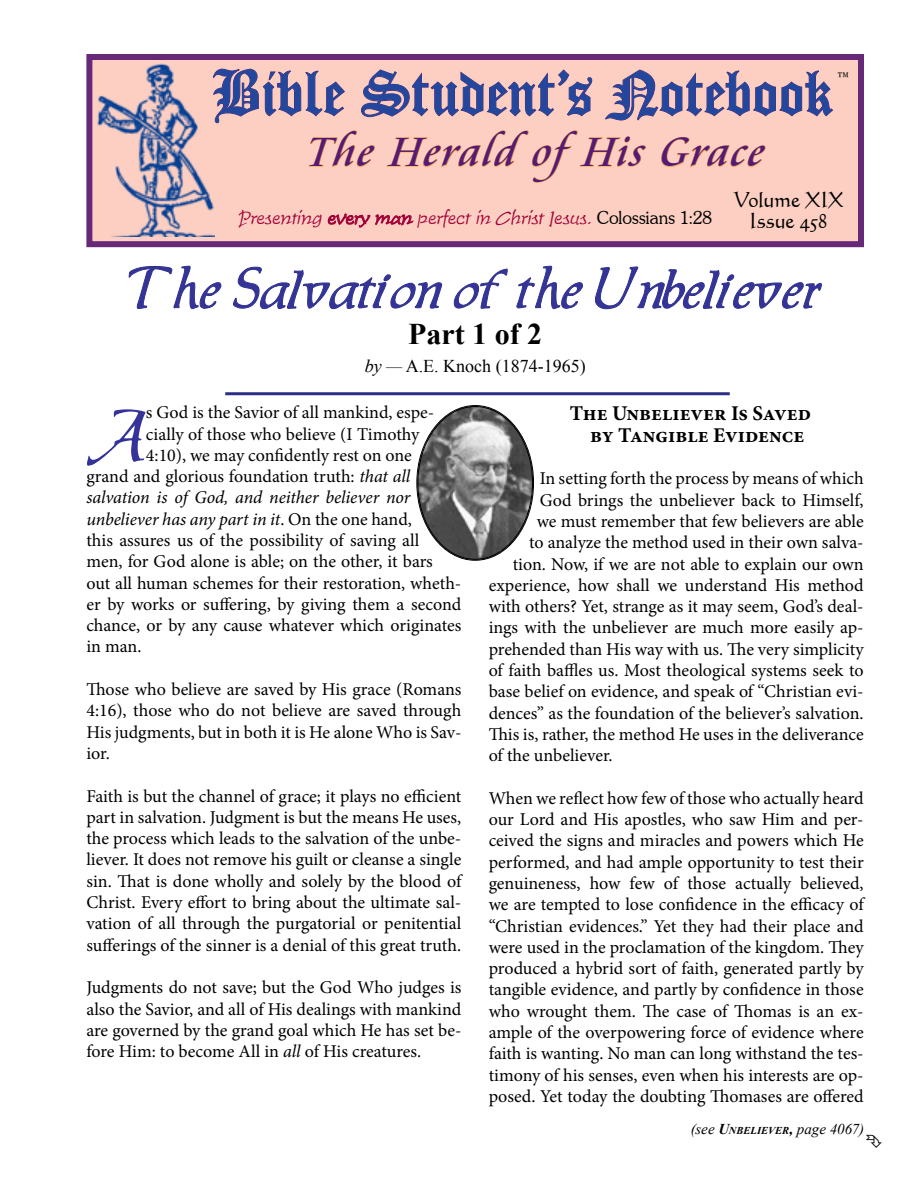
<style>
.page{position:relative;width:918px;height:1188px;background:#fff}
.page>*{position:absolute;margin:0;border:0;box-sizing:border-box;transform-origin:0 0}
.t1{font:73.8px "Allure SSK";color:#339}
.t2{font:69px "Cloister Black BT";color:#24479e}
.t3{font:54px "Allure SSK";color:#339}
.t4{font:italic 45px "Cataneo BT";color:#541b74}
.t5{font:700 30px "Times New Roman";color:#000}
.t6{font:700 21px/21.3px "Minion Pro";color:#000}
.t7{font:21px/21px "Calligraphic 421 BT Roman B";letter-spacing:-.005em;color:#000;text-align:center}
.t8{font:18px/21.3px "Minion Pro";color:#000;text-align:justify}
.t9{font:italic 18px "Minion Pro";letter-spacing:-.005em;color:#000}
.t10{font:italic 18px "Time Scr D Ligh";color:#a20037}
.t11{font:18px "Times New Roman";color:#000}
.t12{font:300 18px "Souvenir IT Cby BT";color:#000}
.t13{font:italic 15px "Times New Roman";color:#000}
.s1{font-family:"Souvenir IT Cby BT";font-weight:300;font-style:normal;color:#000}
.s2{font-style:italic}
.s3{font-weight:700}
.s4{font-weight:700;font-size:10.5px}
.s5{font-style:normal}
</style>
<div class="page">
<div style="left:86px;top:54px;width:778px;height:193px;background:#fccfc2;border:6px solid #672878"></div>
<svg style="left:215px;top:68px;width:130px;height:56px"></svg>
<svg style="left:361px;top:69px;width:232px;height:48px"></svg>
<svg style="left:605px;top:69px;width:228px;height:52px"></svg>
<svg style="left:308px;top:130px;width:67px;height:38px"></svg>
<svg style="left:386px;top:130px;width:260px;height:53px"></svg>
<svg style="left:661px;top:137px;width:105px;height:31px"></svg>
<hr style="left:225px;top:392px;width:505px;height:3px;background:#2b3086">
<svg style="left:327px;top:213px;width:87px;height:15px"></svg>
<img style="left:97px;top:64px;width:118px;height:172px">
<svg style="left:128px;top:265px;width:94px;height:44px"></svg>
<svg style="left:233px;top:266px;width:209px;height:43px"></svg>
<svg style="left:454px;top:268px;width:54px;height:41px"></svg>
<svg style="left:516px;top:265px;width:67px;height:44px"></svg>
<svg style="left:595px;top:266px;width:227px;height:43px"></svg>
<img style="left:417px;top:406px;width:116px;height:153px">
<h2 class="t2" style="left:212px;top:51px;width:621px">Bible Student’s Notebook</h2>
<p class="t12" style="left:836px;top:67px;width:16px">™</p>
<h3 class="t4" style="left:305px;top:124px;width:469px">The Herald ofHis Grace</h3>
<p class="t7" style="left:734px;top:188px;width:111px">Volume XIX<br>Issue 458</p>
<p class="t10" style="left:238px;top:208px;width:476px">Presenting every man perfect in Christ Jesus. <span class="s1">C o l o s s i a n s 1: 2 8</span></p>
<h3 class="t3" style="left:129px;top:266px;width:694px">The Salvation of the Unbeliever</h3>
<h3 class="t5" style="left:408px;top:313px;width:136px">Part 1 of 2</h3>
<p class="t11" style="left:365px;top:354px;width:222px"><span class="s2">by —</span> A.E. Knoch (1874-1965)</p>
<p class="t6" style="left:590px;top:403px;width:222px;text-indent:-20px">The Unbeliever Is Saved by Tangible Evidence</p>
<p class="t8" style="left:540px;top:468px;width:325px">In setting forth the process by means of which</p>
<p class="t8" style="left:540px;top:489px;width:325px">God brings the unbeliever back to Himself,</p>
<p class="t8" style="left:537px;top:511px;width:328px">we must remember that few believers are able</p>
<p class="t8" style="left:529px;top:532px;width:336px">to analyze the method used in their own salva-</p>
<p class="t8" style="left:513px;top:553px;width:353px">tion. Now, if we are not able to explain our own</p>
<p class="t8" style="left:489px;top:574px;width:377px">experience, how shall we understand His method</p>
<p class="t8" style="left:489px;top:596px;width:377px">with others? Yet, strange as it may seem, God’s deal-</p>
<p class="t8" style="left:489px;top:617px;width:377px">ings with the unbeliever are much more easily ap-</p>
<p class="t8" style="left:489px;top:638px;width:376px">prehended than His way with us. The very simplicity</p>
<p class="t8" style="left:489px;top:660px;width:376px">of faith baffles us. Most theological systems seek to</p>
<p class="t8" style="left:489px;top:681px;width:376px">base belief on evidence, and speak of “Christian evi-</p>
<p class="t8" style="left:489px;top:702px;width:377px">dences” as the foundation of the believer’s salvation.</p>
<p class="t8" style="left:489px;top:724px;width:377px">This is, rather, the method He uses in the deliverance</p>
<p class="t8" style="left:489px;top:745px;width:126px">of the unbeliever.</p>
<p class="t8" style="left:489px;top:787px;width:377px">When we reflect how few of those who actually heard our Lord and His apostles, who saw Him and per&shy;ceived the signs and miracles and powers which He performed, and had ample opportunity to test their genuineness, how few of those actually believed, we are tempted to lose confidence in the efficacy of “Christian evidences.” Yet they had their place and were used in the proclamation of the kingdom. They produced a hybrid sort of faith, generated partly by tangible evidence, and partly by confidence in those who wrought them. The case of Thomas is an ex&shy;ample of the overpowering force of evidence where faith is wanting. No man can long withstand the tes&shy;timony of his senses, even when his interests are op&shy;posed. Yet today the doubting Thomases are offered</p>
<p class="t13" style="left:691px;top:1119px;width:175px">(see <span class="s3">U</span><span class="s4">NBELIEVER</span><span class="s3">,</span> page 4067)</p>
<h1 class="t1" style="left:86px;top:404px;width:61px">A</h1>
<p class="t8" style="left:146px;top:402px;width:290px">s God is the Savior of all mankind, espe-</p>
<p class="t8" style="left:146px;top:423px;width:275px">cially of those who believe (I Timothy</p>
<p class="t8" style="left:146px;top:445px;width:268px">4:10), we may confidently rest on one</p>
<p class="t8" style="left:86px;top:466px;width:325px">grand and glorious foundation truth: <span class="s2">that all</span></p>
<p class="t9" style="left:86px;top:485px;width:326px">salvation is of God, and neither believer nor</p>
<p class="t9" style="left:86px;top:507px;width:327px">unbeliever has any part in it<span class="s5">. On the one hand,</span></p>
<p class="t8" style="left:86px;top:530px;width:335px">this assures us of the possibility of saving all</p>
<p class="t8" style="left:86px;top:551px;width:348px">men, for God alone is able; on the other, it bars</p>
<p class="t8" style="left:86px;top:572px;width:376px">out all human schemes for their restoration, wheth-</p>
<p class="t8" style="left:86px;top:594px;width:376px">er by works or suffering, by giving them a second</p>
<p class="t8" style="left:86px;top:615px;width:377px">chance, or by any cause whatever which originates</p>
<p class="t8" style="left:86px;top:636px;width:57px">in man.</p>
<p class="t8" style="left:86px;top:679px;width:377px">Those who believe are saved by His grace (Romans 4:16), those who do not believe are saved through His judgments, but in both it is He alone Who is Sav&shy;ior.</p>
<p class="t8" style="left:86px;top:785px;width:377px">Faith is but the channel of grace; it plays no efficient part in salvation. Judgment is but the means He uses, the process which leads to the salvation of the unbe&shy;liever. It does not remove his guilt or cleanse a single sin. That is done wholly and solely by the blood of Christ. Every effort to bring about the ultimate sal&shy;vation of all through the purgatorial or penitential sufferings of the sinner is a denial of this great truth.</p>
<p class="t8" style="left:86px;top:977px;width:377px">Judgments do not save; but the God Who judges is also the Savior, and all of His dealings with mankind are governed by the grand goal which He has set be&shy;fore Him: to become All in <span class="s2">all</span> of His creatures.</p>
</div>
